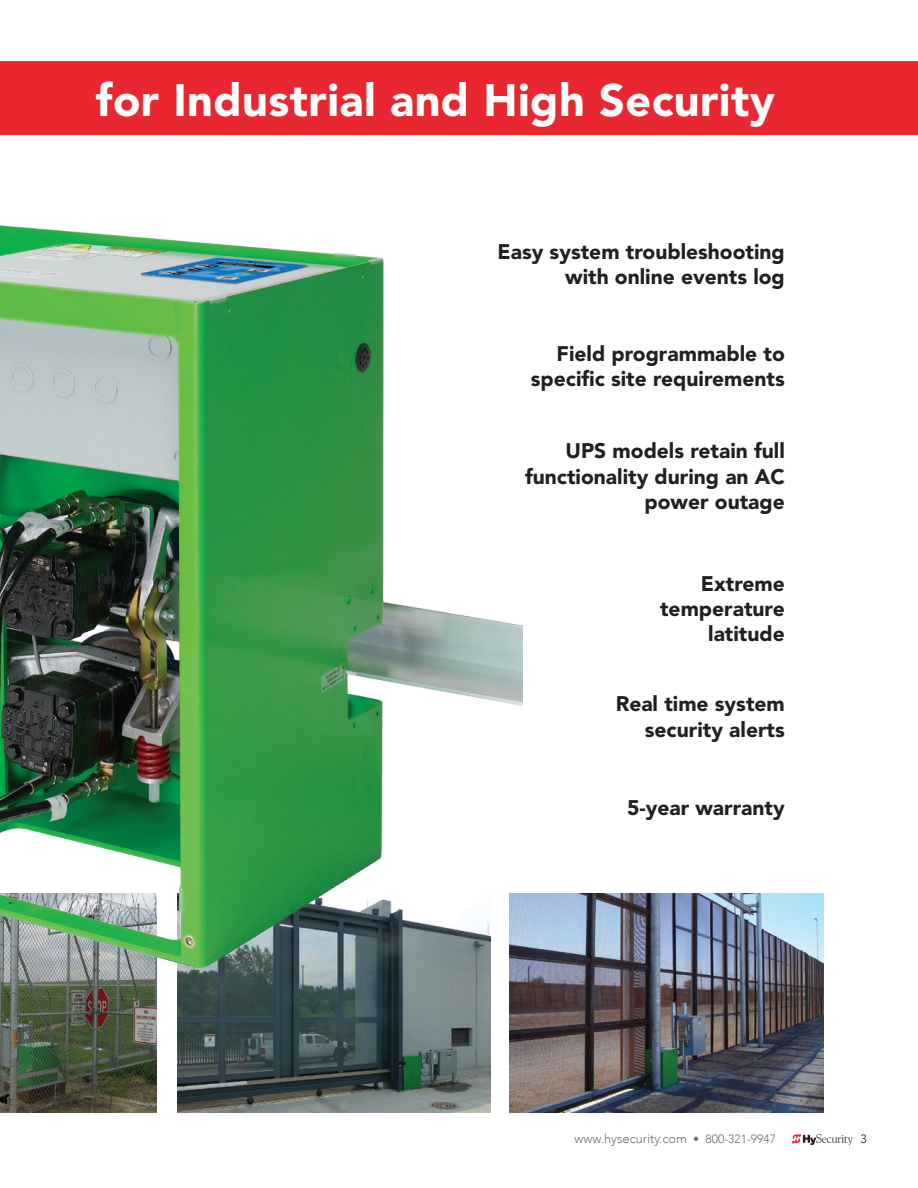
<style>
.page{position:relative;width:918px;height:1188px;background:#fff}
.page>*{position:absolute;margin:0;border:0;box-sizing:border-box;transform-origin:0 0}
.t1{font:900 45px "Avenir LT Std";letter-spacing:.01em;color:#fff}
.t2{font:900 21px/25.2px "Avenir LT Std";color:#231f20;text-align:right}
.t3{font:300 12.75px "Avenir LT";color:#6c6d70}
.t4{font:300 12px "Avenir LT";color:#231f20}
.s1{font-size:12px}
</style>
<div class="page">
<div style="left:0;top:61px;width:918px;height:73px;background:#e82730"></div>
<img style="left:510px;top:894px;width:314px;height:218px">
<img style="left:177px;top:1006px;width:314px;height:107px">
<img style="left:0;top:1006px;width:157px;height:106px">
<svg style="left:792px;top:1133px;width:62px;height:12px"></svg>
<img style="left:0;top:225px;width:523px;height:781px">
<h1 class="t1" style="left:96px;top:73px;width:680px">for Industrial and High Security</h1>
<p class="t2" style="left:498px;top:239px;width:289px">Easy system troubleshooting with online events log</p>
<p class="t2" style="left:531px;top:341px;width:255px">Field programmable to specific site requirements</p>
<p class="t2" style="left:525px;top:438px;width:261px">UPS models retain full functionality during an AC power outage</p>
<p class="t2" style="left:660px;top:571px;width:126px">Extreme temperature latitude</p>
<p class="t2" style="left:616px;top:691px;width:171px">Real time system security alerts</p>
<p class="t2" style="left:627px;top:795px;width:159px">5-year warranty</p>
<p class="t3" style="left:575px;top:1131px;width:203px">www.hysecurity.com <span class="s1">• 800-321-9947</span></p>
<p class="t4" style="left:861px;top:1132px;width:8px">3</p>
</div>
